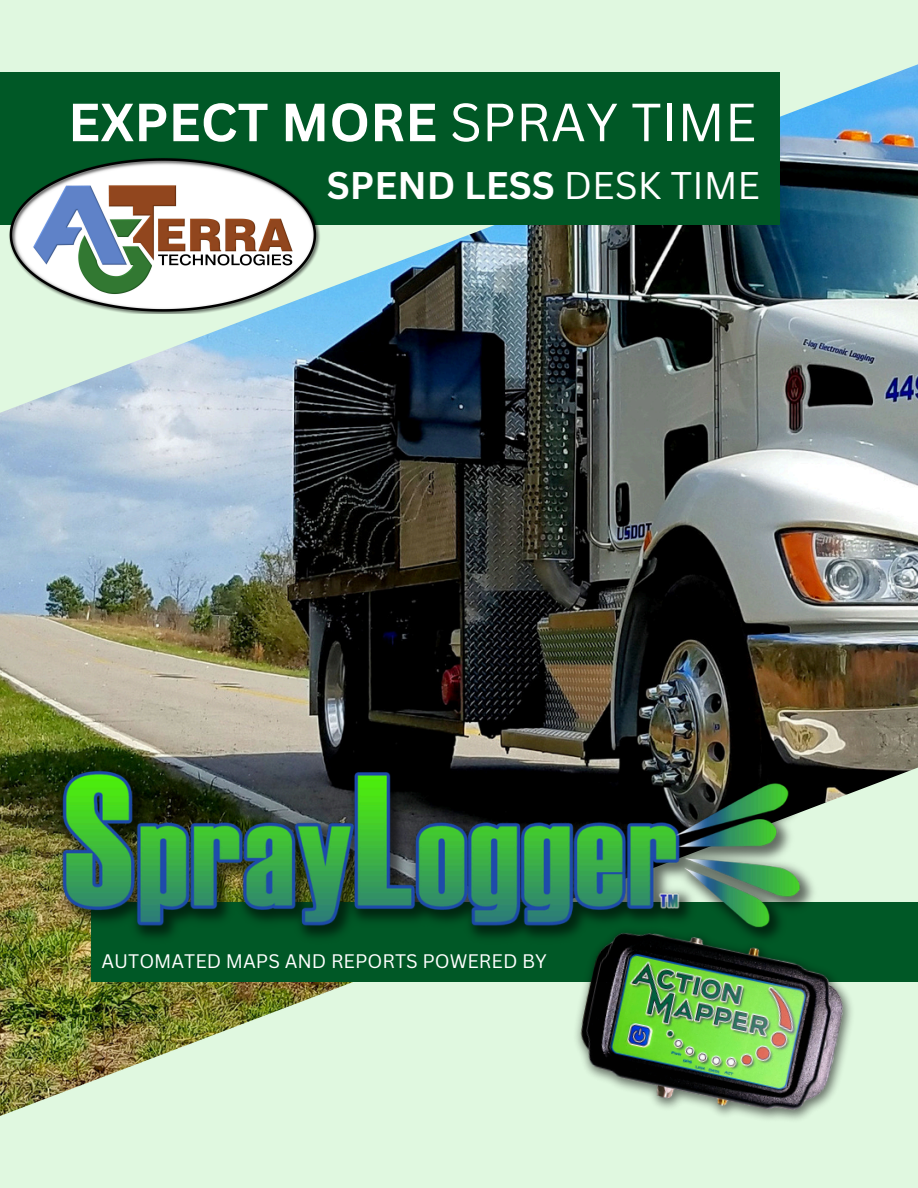
<style>
.page{position:relative;width:918px;height:1188px;background:#e0f8e0}
.page>*{position:absolute;margin:0;border:0;box-sizing:border-box;transform-origin:0 0}
.t1{font:700 52.5px "Canva Sans";color:#fff}
.t2{font:700 37.5px "Canva Sans";color:#fff}
.t3{font:19.05px "Canva Sans";color:#fff}
.s1{font-weight:400}
</style>
<div class="page">
<img style="left:0;top:64px;width:918px;height:1052px">
<div style="left:0;top:72px;width:780px;height:153px;background:#005826"></div>
<div style="left:91px;top:903px;width:827px;height:79px;background:#005826"></div>
<img style="left:0;top:748px;width:875px;height:223px">
<img style="left:460px;top:806px;width:458px;height:314px">
<img style="left:6px;top:158px;width:315px;height:156px">
<h1 class="t1" style="left:68px;top:85px;width:690px">EXPECT MORE <span class="s1">SPRAY TIME</span></h1>
<h1 class="t2" style="left:327px;top:159px;width:435px">SPEND LESS <span class="s1">DESK TIME</span></h1>
<p class="t3" style="left:102px;top:947px;width:447px">AUTOMATED MAPS AND REPORTS POWERED BY</p>
</div>
